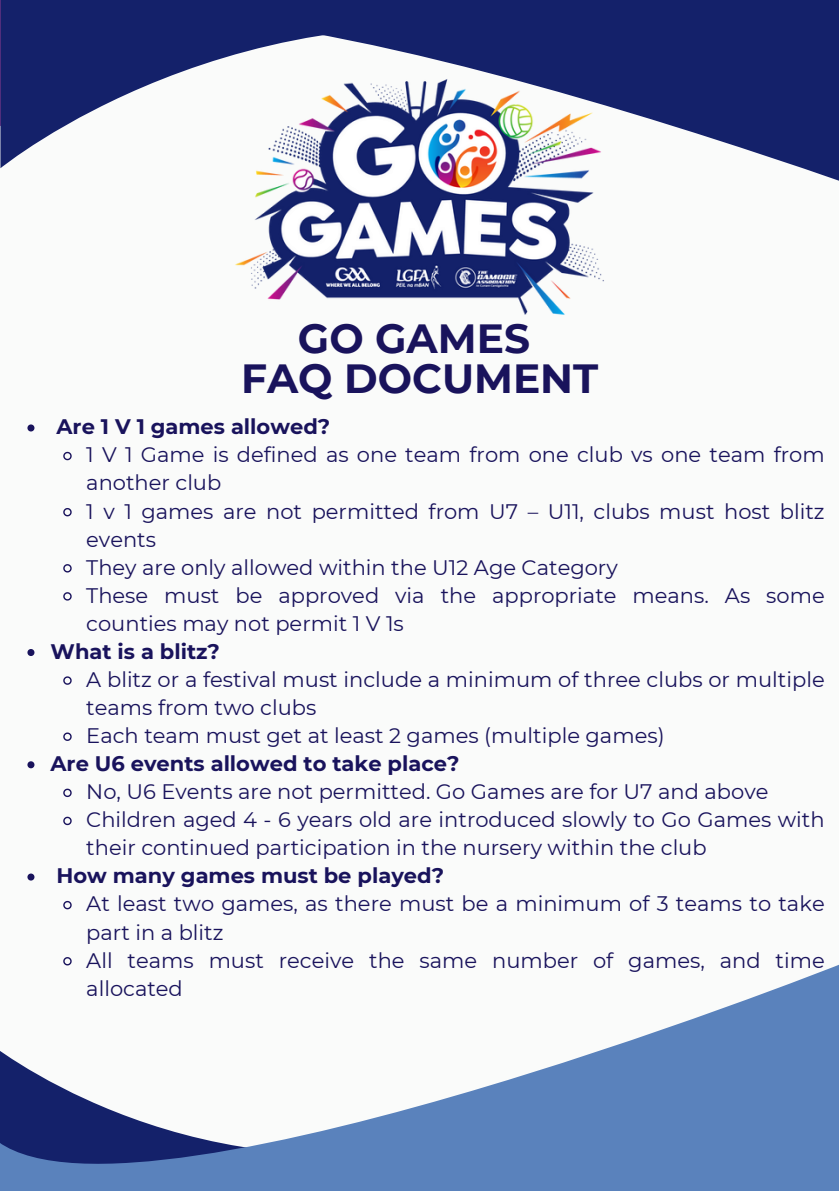
<style>
.page{position:relative;width:839px;height:1191px;background:#fff}
.page>*{position:absolute;margin:0;border:0;box-sizing:border-box;transform-origin:0 0}
.t1{font:700 40.6px/40.4px "Montserrat";color:#19135c;text-align:center}
.t2{font:21px/28px "Montserrat";color:#19135c}
.t3{font:700 21px "Montserrat";color:#19135c}
</style>
<div class="page">
<div style="left:0;top:0;width:838px;height:1191px;background:#fafbfa"></div>
<svg style="left:2px;top:0;width:836px;height:181px;fill:#14216a"></svg>
<img style="left:190px;top:36px;width:458px;height:279px">
<svg style="left:27px;top:424px;width:7px;height:7px"></svg>
<svg style="left:63px;top:451px;width:9px;height:10px"></svg>
<svg style="left:63px;top:508px;width:9px;height:9px"></svg>
<svg style="left:63px;top:564px;width:9px;height:9px"></svg>
<svg style="left:63px;top:592px;width:9px;height:9px"></svg>
<svg style="left:27px;top:649px;width:7px;height:7px"></svg>
<svg style="left:63px;top:676px;width:9px;height:9px"></svg>
<svg style="left:63px;top:732px;width:9px;height:9px"></svg>
<svg style="left:27px;top:761px;width:7px;height:7px"></svg>
<svg style="left:63px;top:788px;width:9px;height:10px"></svg>
<svg style="left:63px;top:816px;width:9px;height:10px"></svg>
<svg style="left:27px;top:874px;width:7px;height:7px"></svg>
<svg style="left:63px;top:900px;width:9px;height:10px"></svg>
<svg style="left:63px;top:957px;width:9px;height:8px"></svg>
<svg style="left:0;top:965px;width:838px;height:226px"></svg>
<p class="t1" style="left:241px;top:318px;width:359px">GO GAMES<br>FAQ DOCUMENT</p>
<p class="t3" style="left:56px;top:414px;width:275px">Are 1 V 1 games allowed?</p>
<p class="t2" style="left:86px;top:441px;width:739px">1 V 1 Game is defined as one team from one club vs one team from another club</p>
<p class="t2" style="left:86px;top:497px;width:739px">1 v 1 games are not permitted from U7 – U11, clubs must host blitz events</p>
<h1 class="t2" style="left:86px;top:553px;width:533px">They are only allowed within the U12 Age Category</h1>
<p class="t2" style="left:86px;top:581px;width:739px">These must be approved via the appropriate means. As some counties may not permit 1 V 1s</p>
<p class="t3" style="left:51px;top:639px;width:171px">What is a blitz?</p>
<p class="t2" style="left:86px;top:665px;width:739px">A blitz or a festival must include a minimum of three clubs or multiple teams from two clubs</p>
<p class="t2" style="left:86px;top:722px;width:579px">Each team must get at least 2 games (multiple games)</p>
<p class="t3" style="left:51px;top:751px;width:410px">Are U6 events allowed to take place?</p>
<p class="t2" style="left:86px;top:778px;width:683px">No, U6 Events are not permitted. Go Games are for U7 and above</p>
<p class="t2" style="left:86px;top:806px;width:739px">Children aged 4 - 6 years old are introduced slowly to Go Games with their continued participation in the nursery within the club</p>
<p class="t3" style="left:56px;top:863px;width:389px">How many games must be played?</p>
<p class="t2" style="left:86px;top:890px;width:739px">At least two games, as there must be a minimum of 3 teams to take part in a blitz</p>
<p class="t2" style="left:86px;top:946px;width:739px">All teams must receive the same number of games, and time allocated</p>
</div>
